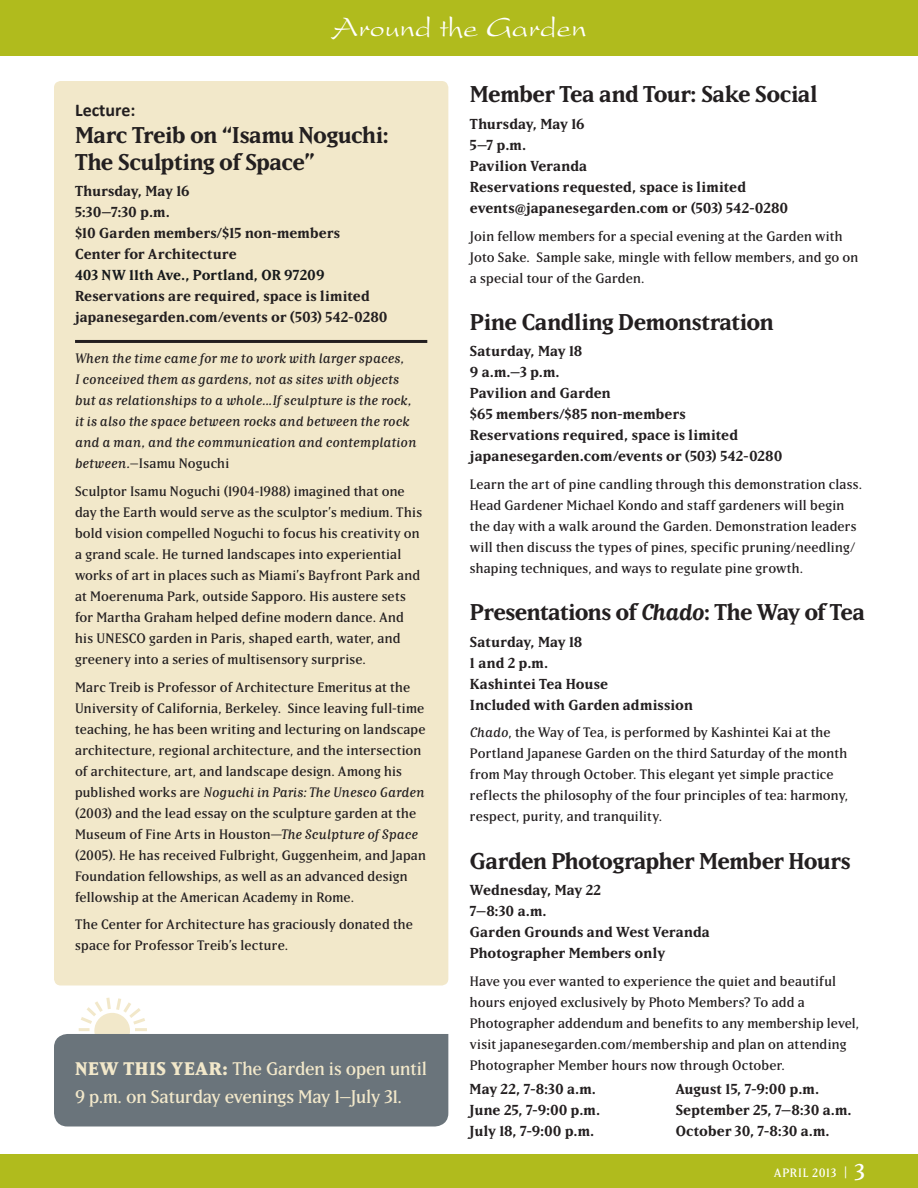
<style>
.page{position:relative;width:918px;height:1188px;background:#fff}
.page>*{position:absolute;margin:0;border:0;box-sizing:border-box;transform-origin:0 0}
.t1{font:30px "Present LT Std";color:#fff}
.Event_Title{font:700 22.5px/27px "Matrix IIOT";letter-spacing:-.02em;color:#231f20}
.Event_Copy{font:18px/28.5px "Matrix IIOT";letter-spacing:-.01em;color:#f2e8ca}
.t2{font:700 18px "Calibri";color:#231f20}
.Date_and_Time{font:700 14.25px "Matrix IIOT";letter-spacing:.01em;color:#231f20}
.Date_and_Time-2{font:700 14.25px "Matrix IIOT";letter-spacing:.005em;color:#16191b}
.Event_Copy-2{font:13.5px/21px "Matrix IIOT";letter-spacing:.01em;color:#231f20}
.Event_Copy-3{font:italic 13.5px/21px "Matrix IIOT";letter-spacing:.01em;color:#231f20}
.Body_Copy{font:12px "Matrix IIOT";letter-spacing:.06em;color:#fff}
.s1{font-style:normal}
.s2{font-style:italic}
.s3{font-weight:800}
.s4{font-size:13.5px}
.s5{font-size:22.5px}
</style>
<div class="page">
<div style="left:0;top:1154px;width:918px;height:34px;background:#b0bb1d"></div>
<div style="left:54px;top:81px;width:394px;height:905px;background:#f2e8ca;border-radius:7px"></div>
<hr style="left:75px;top:340px;width:352px;height:3px;background:#231f20">
<div style="left:0;top:0;width:918px;height:55px;background:#b0bb1d"></div>
<svg style="left:54px;top:997px;width:394px;height:129px"></svg>
<p class="t1" style="left:331px;top:11px;width:257px">Around the Garden</p>
<p class="t2" style="left:75px;top:98px;width:62px">Lecture:</p>
<p class="Event_Title" style="left:75px;top:121px;width:315px">Marc Treib on “Isamu Noguchi:<br>The Sculpting of Space”</p>
<p class="Date_and_Time" style="left:75px;top:182px;width:116px">Thursday, May 16</p>
<p class="Date_and_Time" style="left:75px;top:203px;width:96px">5:30–7:30 p.m.</p>
<p class="Date_and_Time" style="left:75px;top:224px;width:266px">$10 Garden members/$15 non-members</p>
<p class="Date_and_Time" style="left:75px;top:245px;width:163px">Center for Architecture</p>
<p class="Date_and_Time-2" style="left:75px;top:266px;width:251px">403 NW 11th Ave., Portland, OR 97209</p>
<p class="Date_and_Time" style="left:75px;top:287px;width:296px">Reservations are required, space is limited</p>
<p class="Date_and_Time" style="left:75px;top:308px;width:314px">japanesegarden.com/events or (503) 542-0280</p>
<p class="Event_Copy-3" style="left:75px;top:348px;width:343px">When the time came for me to work with larger spaces,<br>I conceived them as gardens, not as sites with objects but as relationships to a whole...If sculpture is the rock, it is also the space between rocks and between the rock and a man, and the communication and contemplation between.<span class="s1">–Isamu Noguchi</span></p>
<p class="Event_Copy-2" style="left:75px;top:480px;width:349px">Sculptor Isamu Noguchi (1904-1988) imagined that one day the Earth would serve as the sculptor’s medium. This bold vision compelled Noguchi to focus his creativity on a grand scale. He turned landscapes into experiential works of art in places such as Miami’s Bayfront Park and at Moerenuma Park, outside Sapporo. His austere sets for Martha Graham helped define modern dance. And his UNESCO garden in Paris, shaped earth, water, and greenery into a series of multisensory surprise.</p>
<p class="Event_Copy-2" style="left:75px;top:676px;width:353px">Marc Treib is Professor of Architecture Emeritus at the University of California, Berkeley. Since leaving full-time teaching, he has been writing and lecturing on landscape architecture, regional architecture, and the intersection of architecture, art, and landscape design. Among his published works are <span class="s2">Noguchi in Paris: The Unesco Garden </span>(2003) and the lead essay on the sculpture garden at the Museum of Fine Arts in Houston—<span class="s2">The Sculpture of Space </span>(2005). He has received Fulbright, Guggenheim, and Japan Foundation fellowships, as well as an advanced design fellowship at the American Academy in Rome.</p>
<p class="Event_Copy-2" style="left:75px;top:914px;width:339px">The Center for Architecture has graciously donated the space for Professor Treib’s lecture.</p>
<p class="Event_Copy" style="left:75px;top:1054px;width:354px"><span class="s3">NEW THIS YEAR:</span> The Garden is open until<br>9 p.m. on Saturday evenings May 1–July 31.</p>
<p class="Event_Title" style="left:470px;top:80px;width:349px">Member Tea and Tour: Sake Social</p>
<p class="Date_and_Time" style="left:470px;top:115px;width:116px">Thursday, May 16</p>
<p class="Date_and_Time" style="left:470px;top:136px;width:58px">5–7 p.m.</p>
<p class="Date_and_Time" style="left:470px;top:157px;width:119px">Pavilion Veranda</p>
<p class="Date_and_Time" style="left:470px;top:178px;width:278px">Reservations requested, space is limited</p>
<p class="Date_and_Time" style="left:470px;top:199px;width:320px">events@japanesegarden.com or (503) 542-0280</p>
<p class="Event_Copy-2" style="left:470px;top:225px;width:390px">Join fellow members for a special evening at the Garden with<br>Joto Sake. Sample sake, mingle with fellow members, and go on a special tour of the Garden.</p>
<p class="Event_Title" style="left:470px;top:308px;width:305px">Pine Candling Demonstration</p>
<p class="Date_and_Time" style="left:470px;top:343px;width:114px">Saturday, May 18</p>
<p class="Date_and_Time" style="left:470px;top:364px;width:91px">9 a.m.–3 p.m.</p>
<p class="Date_and_Time" style="left:470px;top:385px;width:142px">Pavilion and Garden</p>
<p class="Date_and_Time" style="left:470px;top:406px;width:217px">$65 members/$85 non-members</p>
<p class="Date_and_Time" style="left:470px;top:427px;width:270px">Reservations required, space is limited</p>
<p class="Date_and_Time" style="left:470px;top:448px;width:314px">japanesegarden.com/events or (503) 542-0280</p>
<p class="Event_Copy-2" style="left:470px;top:473px;width:394px">Learn the art of pine candling through this demonstration class.<br>Head Gardener Michael Kondo and staff gardeners will begin the day with a walk around the Garden. Demonstration leaders will then discuss the types of pines, specific pruning/needling/ shaping techniques, and ways to regulate pine growth.</p>
<p class="Event_Title" style="left:470px;top:598px;width:396px">Presentations of <span class="s2">Chado</span>: The Way of Tea</p>
<p class="Date_and_Time" style="left:470px;top:633px;width:114px">Saturday, May 18</p>
<p class="Date_and_Time" style="left:470px;top:654px;width:80px">1 and 2 p.m.</p>
<p class="Date_and_Time" style="left:470px;top:675px;width:140px">Kashintei Tea House</p>
<p class="Date_and_Time" style="left:470px;top:696px;width:224px">Included with Garden admission</p>
<p class="Event_Copy-2" style="left:470px;top:722px;width:380px"><span class="s2">Chado</span>, the Way of Tea, is performed by Kashintei Kai at the Portland Japanese Garden on the third Saturday of the month from May through October. This elegant yet simple practice reflects the philosophy of the four principles of tea: harmony, respect, purity, and tranquility.</p>
<p class="Event_Title" style="left:470px;top:847px;width:382px">Garden Photographer Member Hours</p>
<p class="Date_and_Time" style="left:470px;top:881px;width:133px">Wednesday, May 22</p>
<p class="Date_and_Time" style="left:470px;top:902px;width:78px">7–8:30 a.m.</p>
<p class="Date_and_Time" style="left:470px;top:923px;width:241px">Garden Grounds and West Veranda</p>
<p class="Date_and_Time" style="left:470px;top:944px;width:197px">Photographer Members only</p>
<p class="Event_Copy-2" style="left:470px;top:970px;width:391px">Have you ever wanted to experience the quiet and beautiful hours enjoyed exclusively by Photo Members? To add a Photographer addendum and benefits to any membership level, visit japanesegarden.com/membership and plan on attending Photographer Member hours now through October.</p>
<p class="Date_and_Time" style="left:470px;top:1080px;width:128px">May 22, 7-8:30 a.m.</p>
<p class="Date_and_Time" style="left:470px;top:1101px;width:132px">June 25, 7-9:00 p.m.</p>
<p class="Date_and_Time" style="left:470px;top:1122px;width:126px">July 18, 7-9:00 p.m.</p>
<p class="Date_and_Time" style="left:676px;top:1080px;width:145px">August 15, 7-9:00 p.m.</p>
<p class="Date_and_Time" style="left:676px;top:1101px;width:177px">September 25, 7–8:30 a.m.</p>
<p class="Date_and_Time" style="left:676px;top:1122px;width:155px">October 30, 7-8:30 a.m.</p>
<p class="Body_Copy" style="left:774px;top:1166px;width:92px">APRIL 2013 <span class="s4">|</span> <span class="s5">3</span></p>
</div>
